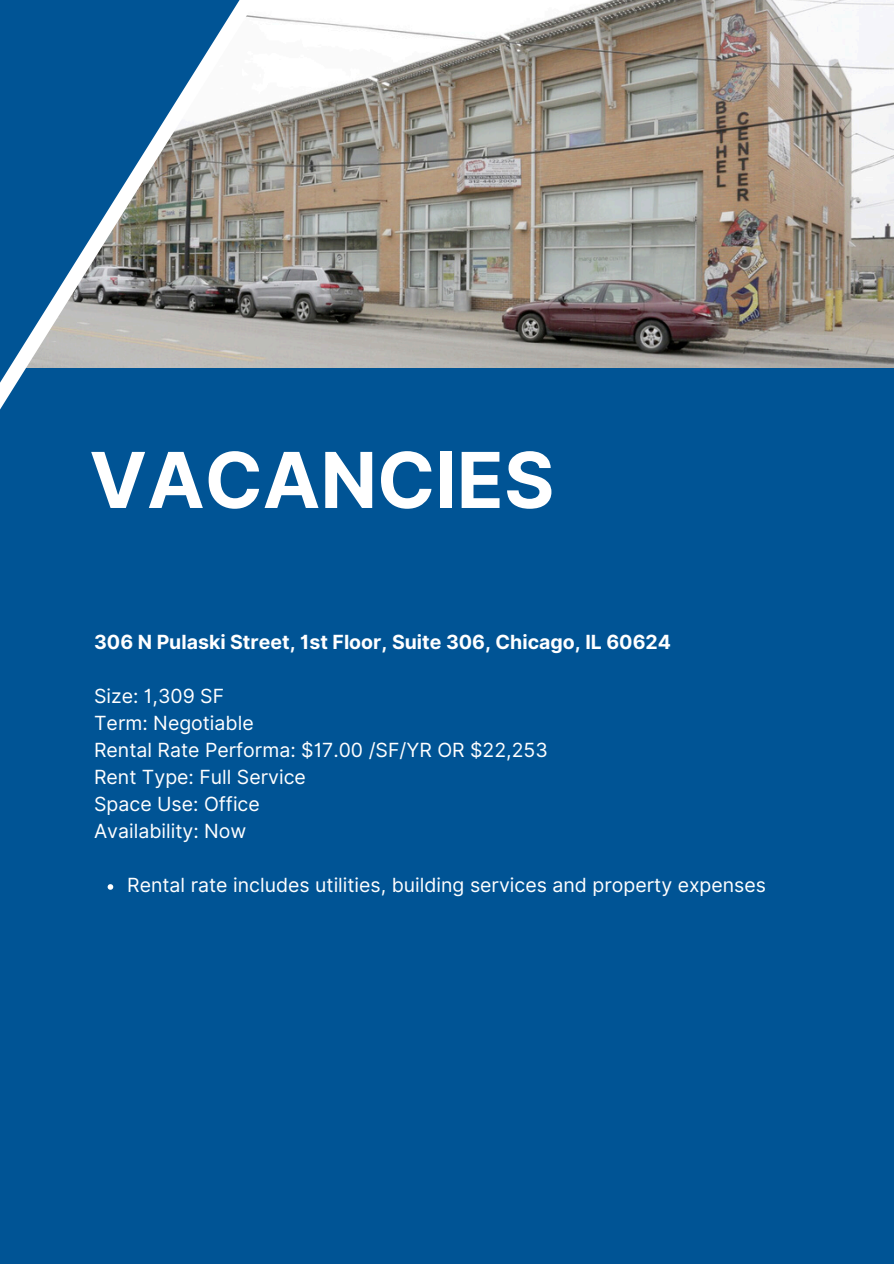
<style>
.page{position:relative;width:894px;height:1264px;background:#fff}
.page>*{position:absolute;margin:0;border:0;box-sizing:border-box;transform-origin:0 0}
.t1{font:700 77.1px "Inter";color:#fff}
.t2{font:19.5px "Inter";color:#fff}
.t3{font:700 19.5px "Inter";color:#fff}
</style>
<div class="page">
<div style="left:0;top:0;width:893px;height:1263px;background:#005495"></div>
<img style="left:422px;top:0;width:471px;height:367px">
<svg style="left:108px;top:884px;width:5px;height:5px"></svg>
<svg style="left:415px;top:0;width:7px;height:368px;background:#a9a7a0"></svg>
<svg style="left:0;top:0;width:415px;height:410px"></svg>
<p class="t1" style="left:89px;top:434px;width:466px">VACANCIES</p>
<p class="t3" style="left:94px;top:630px;width:578px">306 N Pulaski Street, 1st Floor, Suite 306, Chicago, IL 60624</p>
<h1 class="t2" style="left:94px;top:684px;width:131px">Size: 1,309 SF</h1>
<h2 class="t2" style="left:94px;top:711px;width:161px">Term: Negotiable</h2>
<p class="t2" style="left:94px;top:738px;width:455px">Rental Rate Performa: $17.00 /SF/YR OR $22,253</p>
<p class="t2" style="left:94px;top:765px;width:213px">Rent Type: Full Service</p>
<p class="t2" style="left:94px;top:792px;width:167px">Space Use: Office</p>
<p class="t2" style="left:94px;top:819px;width:154px">Availability: Now</p>
<p class="t2" style="left:127px;top:873px;width:640px">Rental rate includes utilities, building services and property expenses</p>
</div>
